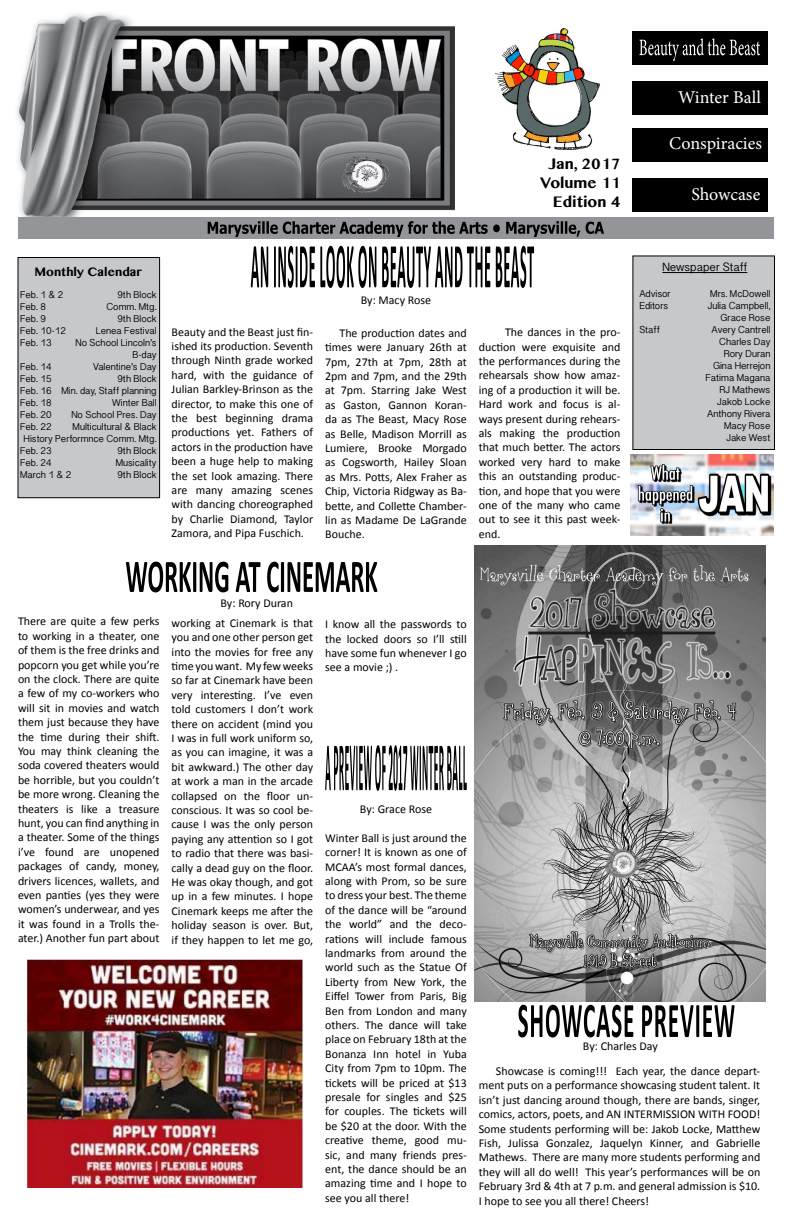
<style>
.page{position:relative;width:792px;height:1224px;background:#fff}
.page>*{position:absolute;margin:0;border:0;box-sizing:border-box;transform-origin:0 0}
.t1{font:18px "Minion Pro";color:#fff}
.t2{font:700 16px/19.2px "Telugu MN";color:#000;text-align:right}
.t3{font:12px/14.4px "Calibri";color:#000;text-align:justify}
.t4{font:700 12px "Tamil MN";color:#000}
.t5{font:12px "Tamil Sangam MN";color:#000}
.t6{font:10px/12px "Tamil Sangam MN";color:#000;text-align:right}
</style>
<div class="page">
<img style="left:495px;top:28px;width:105px;height:122px">
<img style="left:475px;top:546px;width:291px;height:456px">
<img style="left:17px;top:12px;width:438px;height:205px">
<div style="left:18px;top:217px;width:756px;height:22px;background:#939598"></div>
<svg style="left:208px;top:221px;width:396px;height:16px"></svg>
<div style="left:632px;top:32px;width:136px;height:33px;background:#000"></div>
<svg style="left:639px;top:38px;width:121px;height:23px"></svg>
<div style="left:632px;top:81px;width:136px;height:33px;background:#000"></div>
<div style="left:632px;top:128px;width:136px;height:33px;background:#000"></div>
<div style="left:632px;top:179px;width:136px;height:33px;background:#000"></div>
<div style="left:18px;top:258px;width:142px;height:240px;background:#c7c8ca"></div>
<div style="left:18px;top:257px;width:142px;height:241px;border:1px solid #000"></div>
<div style="left:633px;top:256px;width:141px;height:194px;background:#c7c8ca"></div>
<div style="left:632px;top:255px;width:143px;height:195px;border:1px solid #000"></div>
<hr style="left:662px;top:272px;width:85px;height:1px;background:#000">
<svg style="left:251px;top:246px;width:283px;height:42px"></svg>
<img style="left:27px;top:959px;width:277px;height:229px">
<svg style="left:126px;top:562px;width:251px;height:30px"></svg>
<svg style="left:518px;top:1005px;width:217px;height:33px"></svg>
<svg style="left:325px;top:745px;width:142px;height:46px"></svg>
<img style="left:630px;top:455px;width:144px;height:81px">
<h2 class="t2" style="left:540px;top:154px;width:82px">Jan, 2017<br>Volume 11<br>Edition 4</h2>
<h1 class="t1" style="left:678px;top:85px;width:84px">Winter Ball</h1>
<h1 class="t1" style="left:669px;top:131px;width:94px">Conspiracies</h1>
<h1 class="t1" style="left:691px;top:182px;width:70px">Showcase</h1>
<p class="t4" style="left:34px;top:264px;width:109px">Monthly Calendar</p>
<p class="t6" style="left:20px;top:290px;width:45px">Feb. 1 &amp; 2</p>
<p class="t6" style="left:117px;top:290px;width:41px">9th Block</p>
<p class="t6" style="left:20px;top:302px;width:28px">Feb. 8</p>
<p class="t6" style="left:107px;top:302px;width:52px">Comm. Mtg.</p>
<p class="t6" style="left:20px;top:314px;width:28px">Feb. 9</p>
<p class="t6" style="left:117px;top:314px;width:41px">9th Block</p>
<p class="t6" style="left:20px;top:326px;width:48px">Feb. 10-12</p>
<p class="t6" style="left:96px;top:326px;width:62px">Lenea Festival</p>
<p class="t6" style="left:20px;top:338px;width:33px">Feb. 13</p>
<p class="t6" style="left:75px;top:338px;width:83px">No School Lincoln’s<br>B-day</p>
<p class="t6" style="left:20px;top:362px;width:33px">Feb. 14</p>
<p class="t6" style="left:93px;top:362px;width:65px">Valentine’s Day</p>
<p class="t6" style="left:20px;top:374px;width:33px">Feb. 15</p>
<p class="t6" style="left:20px;top:374px;width:138px;text-align:justify;text-indent:97px">9th Block Feb. 16 Min. day, Staff planning Feb. 18</p>
<p class="t6" style="left:112px;top:398px;width:46px">Winter Ball</p>
<p class="t6" style="left:20px;top:410px;width:33px">Feb. 20</p>
<p class="t6" style="left:71px;top:410px;width:87px">No School Pres. Day</p>
<p class="t6" style="left:20px;top:422px;width:33px">Feb. 22</p>
<p class="t6" style="left:73px;top:422px;width:85px">Multicultural &amp; Black</p>
<p class="t6" style="left:24px;top:434px;width:134px">History Performnce Comm. Mtg.</p>
<p class="t6" style="left:20px;top:446px;width:33px">Feb. 23</p>
<p class="t6" style="left:117px;top:446px;width:41px">9th Block</p>
<p class="t6" style="left:20px;top:458px;width:33px">Feb. 24</p>
<p class="t6" style="left:116px;top:458px;width:42px">Musicality</p>
<p class="t6" style="left:20px;top:470px;width:53px">March 1 &amp; 2</p>
<p class="t6" style="left:117px;top:470px;width:41px">9th Block</p>
<p class="t3" style="left:361px;top:292px;width:72px">By: Macy Rose</p>
<p class="t3" style="left:172px;top:324px;width:143px">Beauty and the Beast just fin&shy;ished its production. Seventh through Ninth grade worked hard, with the guidance of Julian Barkley-Brinson as the director, to make this one of the best beginning drama productions yet. Fathers of actors in the production have been a huge help to making the set look amazing. There are many amazing scenes with dancing choreographed by Charlie Diamond, Taylor Zamora, and Pipa Fuschich.</p>
<p class="t3" style="left:325px;top:325px;width:143px;text-indent:14px">The production dates and times were January 26th at 7pm, 27th at 7pm, 28th at 2pm and 7pm, and the 29th at 7pm. Starring Jake West as Gaston, Gannon Koran&shy;da as The Beast, Macy Rose as Belle, Madison Morrill as Lumiere, Brooke Morgado as Cogsworth, Hailey Sloan as Mrs. Potts, Alex Fraher as Chip, Victoria Ridgway as Ba&shy;bette, and Collette Chamber&shy;lin as Madame De LaGrande Bouche.</p>
<p class="t3" style="left:479px;top:324px;width:143px;text-indent:26px">The dances in the pro&shy;duction were exquisite and the performances during the rehearsals show how amaz&shy;ing of a production it will be.<br>Hard work and focus is al&shy;ways present during rehears&shy;als making the production that much better. The actors worked very hard to make this an outstanding produc&shy;tion, and hope that you were one of the many who came out to see it this past week&shy;end.</p>
<p class="t5" style="left:662px;top:261px;width:86px">Newspaper Staff</p>
<p class="t6" style="left:639px;top:289px;width:33px">Advisor</p>
<p class="t6" style="left:710px;top:289px;width:62px">Mrs. McDowell</p>
<p class="t6" style="left:639px;top:301px;width:30px">Editors</p>
<p class="t6" style="left:708px;top:301px;width:64px">Julia Campbell,<br>Grace Rose</p>
<p class="t6" style="left:639px;top:325px;width:22px">Staff</p>
<p class="t6" style="left:706px;top:325px;width:66px">Avery Cantrell<br>Charles Day<br>Rory Duran<br>Gina Herrejon<br>Fatima Magana<br>RJ Mathews<br>Jakob Locke<br>Anthony Rivera<br>Macy Rose<br>Jake West</p>
<p class="t3" style="left:18px;top:614px;width:143px">There are quite a few perks to working in a theater, one of them is the free drinks and popcorn you get while you’re on the clock. There are quite a few of my co-workers who will sit in movies and watch them just because they have the time during their shift.<br>You may think cleaning the soda covered theaters would be horrible, but you couldn’t be more wrong. Cleaning the theaters is like a treasure hunt, you can find anything in a theater. Some of the things i’ve found are unopened packages of candy, money, drivers licences, wallets, and even panties (yes they were women’s underwear, and yes it was found in a Trolls the&shy;ater.) Another fun part about</p>
<p class="t3" style="left:221px;top:595px;width:74px">By: Rory Duran</p>
<p class="t3" style="left:172px;top:615px;width:143px">working at Cinemark is that you and one other person get into the movies for free any time you want. My few weeks so far at Cinemark have been very interesting. I’ve even told customers I don’t work there on accident (mind you I was in full work uniform so, as you can imagine, it was a bit awkward.) The other day at work a man in the arcade collapsed on the floor un&shy;conscious. It was so cool be&shy;cause I was the only person paying any attention so I got to radio that there was basi&shy;cally a dead guy on the floor.<br>He was okay though, and got up in a few minutes. I hope Cinemark keeps me after the holiday season is over. But, if they happen to let me go,</p>
<p class="t3" style="left:325px;top:616px;width:143px">I know all the passwords to the locked doors so I’ll still have some fun whenever I go see a movie ;) .</p>
<p class="t3" style="left:360px;top:801px;width:74px">By: Grace Rose</p>
<p class="t3" style="left:325px;top:830px;width:143px">Winter Ball is just around the corner! It is known as one of MCAA’s most formal dances, along with Prom, so be sure to dress your best. The theme of the dance will be “around the world” and the deco&shy;rations will include famous landmarks from around the world such as the Statue Of Liberty from New York, the Eiffel Tower from Paris, Big Ben from London and many others. The dance will take place on February 18th at the Bonanza Inn hotel in Yuba City from 7pm to 10pm. The tickets will be priced at $13 presale for singles and $25 for couples. The tickets will be $20 at the door. With the creative theme, good mu&shy;sic, and many friends pres&shy;ent, the dance should be an amazing time and I hope to see you all there!</p>
<p class="t3" style="left:583px;top:1038px;width:76px">By: Charles Day</p>
<p class="t3" style="left:479px;top:1063px;width:283px;text-indent:17px">Showcase is coming!!! Each year, the dance depart&shy;ment puts on a performance showcasing student talent. It isn’t just dancing around though, there are bands, singer, comics, actors, poets, and AN INTERMISSION WITH FOOD!<br>Some students performing will be: Jakob Locke, Matthew Fish, Julissa Gonzalez, Jaquelyn Kinner, and Gabrielle Mathews. There are many more students performing and they will all do well! This year’s performances will be on February 3rd &amp; 4th at 7 p.m. and general admission is $10.<br>I hope to see you all there! Cheers!</p>
</div>
